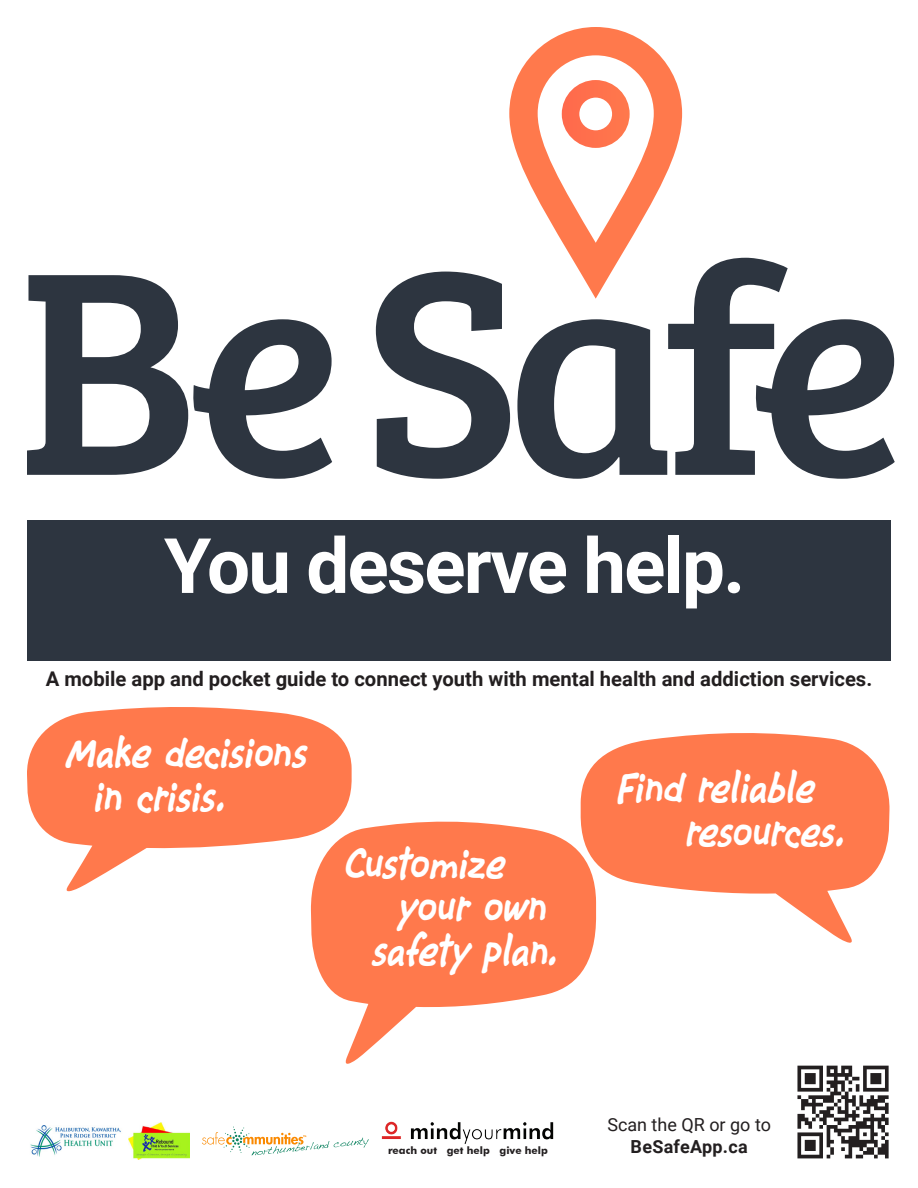
<style>
.page{position:relative;width:918px;height:1188px;background:#fff}
.page>*{position:absolute;margin:0;border:0;box-sizing:border-box;transform-origin:0 0}
.LG_White_script_Top{font:700 76.5px "Roboto";letter-spacing:-.025em;color:#fff}
.SM_script{font:700 39px "CAC Krazy Legs";color:#fff}
.LG_title{font:700 20.25px "Roboto";color:#231f20}
.MED_2_page_basic{font:18px "Roboto";color:#231f20}
.MED_2_page_basic-2{font:700 18px "Roboto";letter-spacing:.015em;color:#231f20}
.LG_White_script_Top-2{font:700 10.35px "Futura BT";color:#231f20}
</style>
<div class="page">
<svg style="left:376px;top:272px;width:134px;height:207px"></svg>
<svg style="left:27px;top:275px;width:305px;height:204px"></svg>
<svg style="left:517px;top:258px;width:378px;height:221px"></svg>
<svg style="left:509px;top:27px;width:173px;height:272px"></svg>
<svg style="left:562px;top:80px;width:68px;height:68px"></svg>
<div style="left:27px;top:521px;width:864px;height:140px;background:#2d3540"></div>
<img style="left:797px;top:1065px;width:92px;height:94px">
<svg style="left:27px;top:707px;width:325px;height:185px;fill:#ff794c"></svg>
<svg style="left:311px;top:819px;width:283px;height:245px;fill:#ff794c"></svg>
<svg style="left:580px;top:733px;width:310px;height:212px;fill:#ff794c"></svg>
<img style="left:381px;top:1121px;width:173px;height:23px">
<img style="left:30px;top:1126px;width:91px;height:31px">
<img style="left:128px;top:1123px;width:62px;height:37px">
<svg style="left:202px;top:1127px;width:167px;height:28px"></svg>
<p class="LG_White_script_Top" style="left:164px;top:512px;width:583px">You deserve help.</p>
<p class="LG_title" style="left:46px;top:665px;width:828px">A mobile app and pocket guide to connect youth with mental health and addiction services.</p>
<p class="SM_script" style="left:68px;top:725px;width:241px">Make decisions</p>
<p class="SM_script" style="left:95px;top:769px;width:133px">in crisis.</p>
<p class="SM_script" style="left:346px;top:836px;width:161px">Customize</p>
<p class="SM_script" style="left:400px;top:880px;width:149px">your own</p>
<p class="SM_script" style="left:373px;top:923px;width:187px">safety plan.</p>
<p class="SM_script" style="left:619px;top:760px;width:198px">Find reliable</p>
<p class="SM_script" style="left:687px;top:804px;width:161px">resources.</p>
<p class="LG_White_script_Top-2" style="left:388px;top:1144px;width:161px">reach out get help give help</p>
<p class="MED_2_page_basic" style="left:607px;top:1112px;width:165px">Scan the QR or go to</p>
<p class="MED_2_page_basic-2" style="left:631px;top:1134px;width:119px">BeSafeApp.ca</p>
</div>
